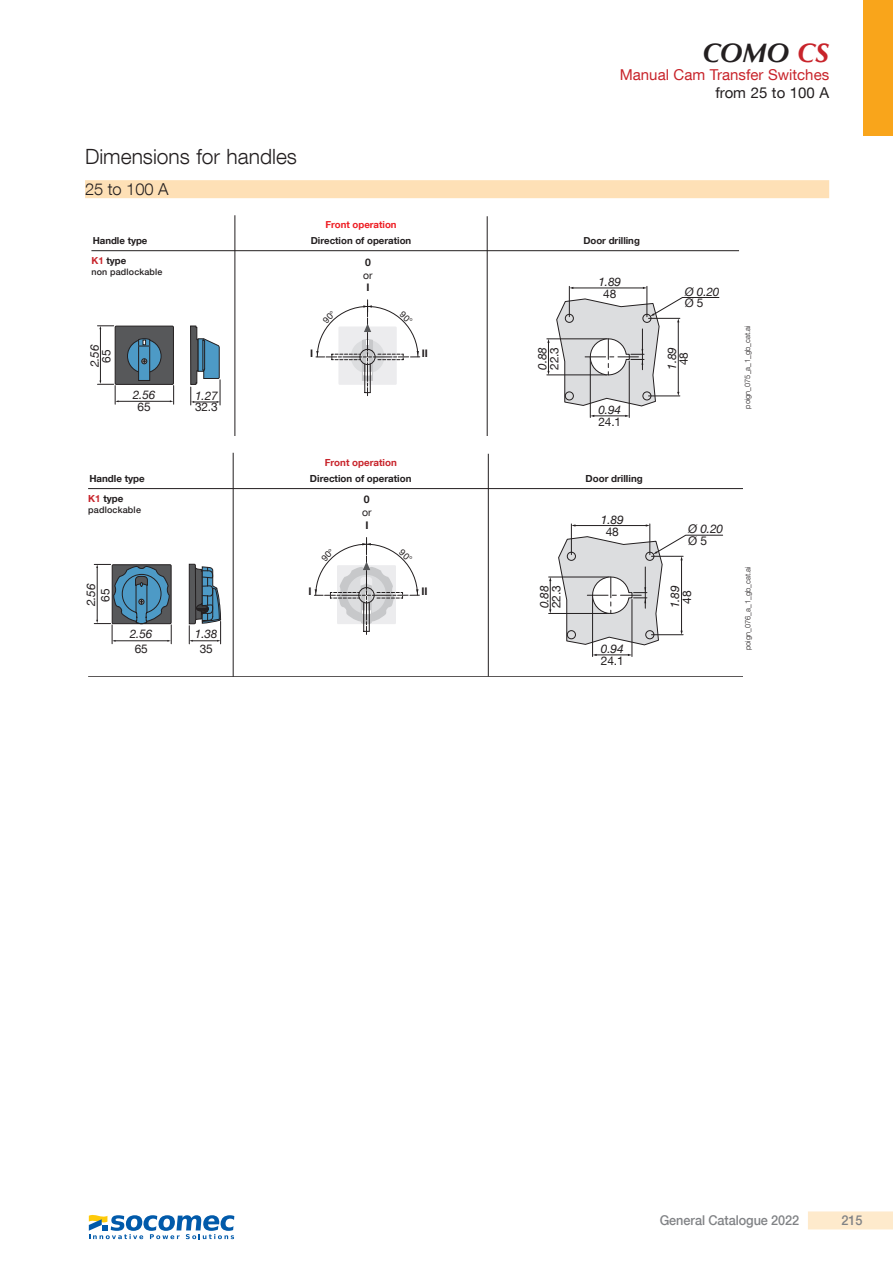
<style>
.page{position:relative;width:893px;height:1263px;background:#fff}
.page>*{position:absolute;margin:0;border:0;box-sizing:border-box;transform-origin:0 0}
.t1{font:italic 700 27px "Optima LT Std";color:#231f20}
.titre_Chapitre{font:300 21px "Helvetica Neue LT Com";color:#231f20}
.titre_Bandeau{font:300 16.5px "Helvetica Neue LT Com";color:#231f20}
.t2{font:15px "Helvetica Neue LT Com";color:#c8242b}
.t3{font:15px "Helvetica Neue LT Com";color:#231f20}
.t4{font:500 13.5px "Helvetica Neue LT Com";letter-spacing:-.005em;color:#808285;scale:.94 1}
.t5{font:italic 12px/12px "Helvetica Neue LT Com";letter-spacing:-.015em;color:#231f20}
.t6{font:italic 11.85px/11.9px "Helvetica Neue LT Com";letter-spacing:-.015em;color:#231f20;text-align:center}
.t7{font:700 10.5px/12.6px "Helvetica Neue LT Com";color:#231f20;text-align:center}
.t8{font:700 10.35px/12.5px "Helvetica Neue LT Com";color:#231f20;text-align:center}
.t9{font:700 9.75px "Helvetica Neue LT Com";color:#231f20}
.t10{font:700 9.75px "Helvetica Neue LT Com";color:#c8242b}
.t11{font:700 9.6px "Helvetica Neue LT Com";color:#231f20}
.t12{font:700 9.6px "Helvetica Neue LT Com";color:#ee1d23}
.t13{font:500 9px "Helvetica Neue LT Com";letter-spacing:.02em;color:#231f20}
.t14{font:500 8.85px "Helvetica Neue LT Com";letter-spacing:.02em;color:#231f20}
.reference{font:300 7.5px "Helvetica Neue LT Com";color:#231f20}
.s1{color:#c8242b}
.s2{font-weight:400}
.s3{font-style:normal}
</style>
<div class="page">
<div style="left:808px;top:1211px;width:85px;height:18px;background:#feeacc"></div>
<div style="left:863px;top:0;width:30px;height:136px;background:#f9a51b"></div>
<div style="left:85px;top:180px;width:744px;height:18px;background:#fee0b6"></div>
<hr style="left:91px;top:250px;width:648px;height:1px;background:#231f20">
<hr style="left:235px;top:215px;width:1px;height:221px;background:#231f20">
<hr style="left:487px;top:216px;width:1px;height:220px;background:#231f20">
<hr style="left:569px;top:286px;width:1px;height:31px;background:#231f20">
<hr style="left:647px;top:286px;width:1px;height:31px;background:#231f20">
<hr style="left:573px;top:288px;width:71px;height:1px;background:#231f20">
<hr style="left:629px;top:361px;width:1px;height:56px;background:#231f20">
<hr style="left:594px;top:416px;width:32px;height:1px;background:#231f20">
<hr style="left:547px;top:339px;width:60px;height:1px;background:#231f20">
<hr style="left:547px;top:375px;width:60px;height:1px;background:#231f20">
<hr style="left:548px;top:342px;width:1px;height:30px;background:#231f20">
<hr style="left:590px;top:357px;width:1px;height:60px;background:#231f20">
<svg style="left:556px;top:297px;width:163px;height:110px"></svg>
<hr style="left:100px;top:329px;width:1px;height:52px;background:#231f20">
<svg style="left:97px;top:326px;width:17px;height:3px"></svg>
<hr style="left:118px;top:401px;width:53px;height:1px;background:#231f20">
<svg style="left:97px;top:381px;width:22px;height:23px"></svg>
<svg style="left:170px;top:385px;width:4px;height:19px"></svg>
<div style="left:115px;top:326px;width:58px;height:58px;background:#57585a"></div>
<div style="left:115px;top:326px;width:59px;height:59px;border:1px solid #231f20"></div>
<svg style="left:128px;top:339px;width:33px;height:34px"></svg>
<div style="left:127px;top:339px;width:34px;height:34px;border:1px solid #231f20;border-radius:50%"></div>
<svg style="left:190px;top:325px;width:31px;height:80px"></svg>
<svg style="left:138px;top:338px;width:12px;height:43px"></svg>
<svg style="left:189px;top:563px;width:32px;height:81px"></svg>
<svg style="left:94px;top:564px;width:78px;height:80px"></svg>
<hr style="left:571px;top:524px;width:1px;height:31px;background:#231f20">
<hr style="left:650px;top:524px;width:1px;height:31px;background:#231f20">
<hr style="left:575px;top:525px;width:71px;height:1px;background:#231f20">
<hr style="left:632px;top:599px;width:1px;height:57px;background:#231f20">
<hr style="left:596px;top:655px;width:33px;height:1px;background:#231f20">
<hr style="left:549px;top:577px;width:60px;height:1px;background:#231f20">
<hr style="left:549px;top:613px;width:60px;height:1px;background:#231f20">
<hr style="left:550px;top:580px;width:1px;height:30px;background:#231f20">
<hr style="left:592px;top:595px;width:1px;height:61px;background:#231f20">
<svg style="left:558px;top:535px;width:165px;height:111px"></svg>
<hr style="left:88px;top:488px;width:655px;height:1px;background:#231f20">
<hr style="left:88px;top:676px;width:655px;height:1px;background:#231f20">
<hr style="left:233px;top:453px;width:1px;height:224px;background:#231f20">
<hr style="left:488px;top:454px;width:1px;height:222px;background:#231f20">
<svg style="left:89px;top:1215px;width:145px;height:24px"></svg>
<svg style="left:316px;top:300px;width:104px;height:96px"></svg>
<svg style="left:314px;top:537px;width:105px;height:97px"></svg>
<p class="titre_Chapitre" style="left:85px;top:144px;width:213px">Dimensions for handles</p>
<p class="titre_Bandeau" style="left:85px;top:179px;width:85px">25 to 100 A</p>
<p class="t12" style="left:325px;top:219px;width:73px">Front operation</p>
<h1 class="t1" style="left:703px;top:37px;width:128px">COMO <span class="s1">CS</span></h1>
<p class="t2" style="left:620px;top:66px;width:211px">Manual Cam Transfer Switches</p>
<p class="t3" style="left:715px;top:84px;width:115px">from 25 to 100 A</p>
<p class="t11" style="left:93px;top:234px;width:56px">Handle type</p>
<p class="t11" style="left:311px;top:234px;width:102px">Direction of operation</p>
<p class="t11" style="left:583px;top:234px;width:58px">Door drilling</p>
<p class="t11" style="left:92px;top:255px;width:36px"><span class="s1">K1</span> type</p>
<p class="t14" style="left:92px;top:266px;width:72px">non padlockable</p>
<p class="t8" style="left:363px;top:256px;width:11px">0 <span class="s2">or<br></span>I</p>
<p class="t6" style="left:598px;top:276px;width:24px">1.89<br><span class="s3">48</span></p>
<p class="t6" style="left:88px;top:367px;width:24px;rotate:-90deg">2.56<br><span class="s3">65</span></p>
<p class="t8" style="left:310px;top:347px;width:5px">I</p>
<p class="t8" style="left:422px;top:347px;width:8px">II</p>
<p class="t6" style="left:536px;top:370px;width:24px;text-align:left;rotate:-90deg">0.88<br><span class="s3">22.3</span></p>
<p class="t6" style="left:133px;top:388px;width:24px">2.56<br><span class="s3">65</span></p>
<p class="t6" style="left:195px;top:389px;width:24px;text-align:left">1.27<br><span class="s3">32.3</span></p>
<p class="t6" style="left:598px;top:404px;width:24px;text-align:left">0.94<br><span class="s3">24.1</span></p>
<p class="t10" style="left:325px;top:456px;width:74px">Front operation</p>
<p class="t9" style="left:89px;top:472px;width:57px">Handle type</p>
<p class="t9" style="left:310px;top:472px;width:103px">Direction of operation</p>
<p class="t9" style="left:585px;top:472px;width:59px">Door drilling</p>
<p class="t9" style="left:88px;top:492px;width:37px"><span class="s1">K1</span> type</p>
<p class="t13" style="left:88px;top:504px;width:54px">padlockable</p>
<p class="t7" style="left:362px;top:493px;width:11px">0 <span class="s2">or<br></span>I</p>
<p class="t5" style="left:601px;top:513px;width:24px;text-align:center">1.89<br><span class="s3">48</span></p>
<p class="t6" style="left:84px;top:606px;width:24px;line-height:14.2px;rotate:-90deg">2.56<br><span class="s3">65</span></p>
<p class="t7" style="left:308px;top:585px;width:5px">I</p>
<p class="t7" style="left:421px;top:585px;width:8px">II</p>
<p class="t5" style="left:538px;top:608px;width:24px;rotate:-90deg">0.88<br><span class="s3">22.3</span></p>
<p class="t6" style="left:130px;top:627px;width:24px;line-height:14.2px">2.56<br><span class="s3">65</span></p>
<p class="t6" style="left:195px;top:627px;width:24px;line-height:14.2px">1.38<br><span class="s3">35</span></p>
<p class="t5" style="left:601px;top:643px;width:24px">0.94<br><span class="s3">24.1</span></p>
<p class="t6" style="left:685px;top:285px;width:36px;text-align:left">Ø 0.20<br><span class="s3">Ø 5</span></p>
<p class="t6" style="left:666px;top:370px;width:24px;rotate:-90deg">1.89<br><span class="s3">48</span></p>
<p class="reference" style="left:743px;top:409px;width:85px;rotate:-90deg">poign_075_a_1_gb_cat.ai</p>
<p class="t5" style="left:688px;top:523px;width:36px">Ø 0.20<br><span class="s3">Ø 5</span></p>
<p class="t5" style="left:669px;top:608px;width:24px;text-align:center;rotate:-90deg">1.89<br><span class="s3">48</span></p>
<p class="reference" style="left:743px;top:650px;width:85px;rotate:-90deg">poign_076_a_1_gb_cat.ai</p>
<p class="t4" style="left:660px;top:1212px;width:150px">General Catalogue 2022</p>
<p class="t4" style="left:841px;top:1212px;width:24px">215</p>
</div>
